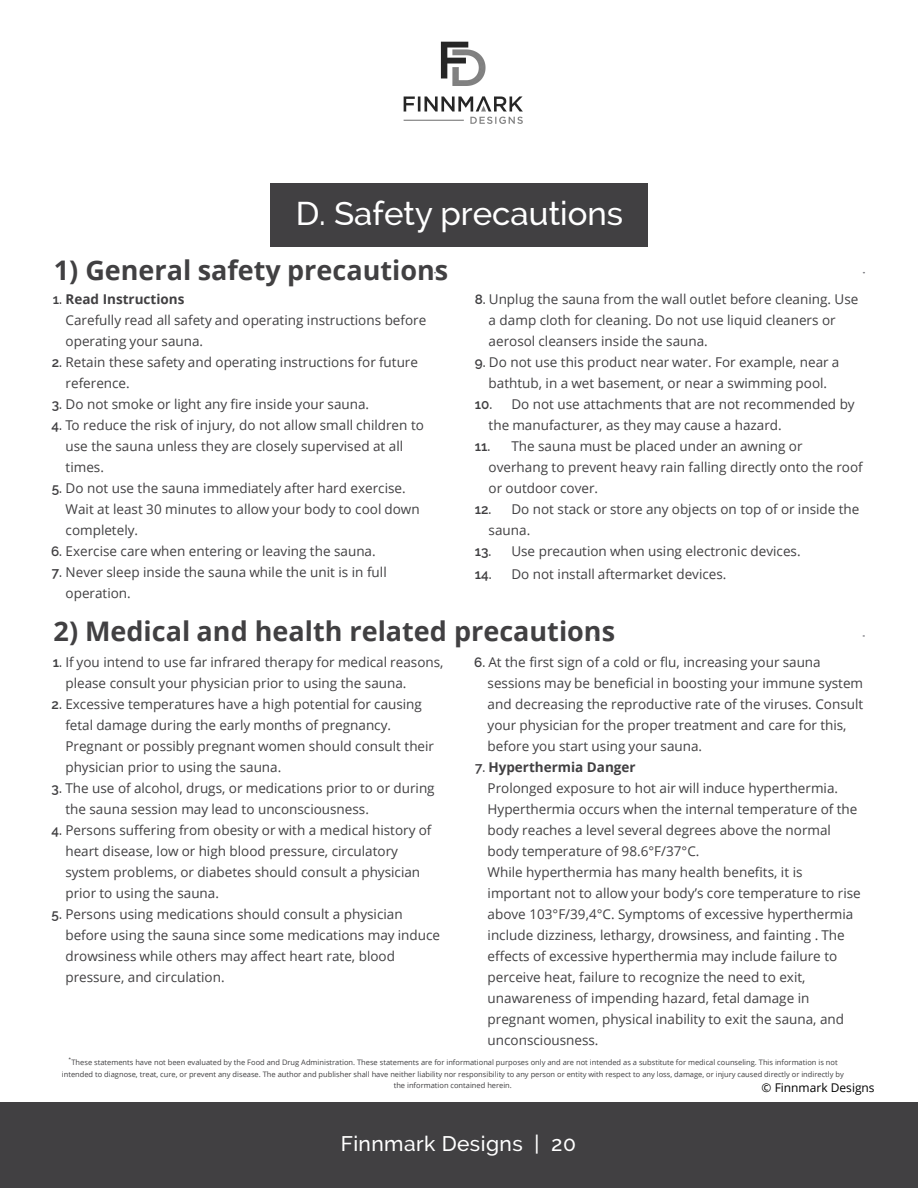
<style>
.page{position:relative;width:918px;height:1188px;background:#fff}
.page>*{position:absolute;margin:0;border:0;box-sizing:border-box;transform-origin:0 0}
.t1{font:500 33px "Raleway";color:#fff}
.t2{font:700 27px "Open Sans";color:#414042}
.t3{font:500 21px "Raleway";letter-spacing:.02em;color:#fff}
.t4{font:13.5px/21px "Open Sans";color:#414042}
.t5{font:12px "Open Sans";color:#000}
.t6{font:7.5px/12px "Open Sans";color:#414042;text-align:center}
.s1{font-family:"Raleway";font-weight:600}
.s2{font-weight:700}
.s3{font-family:"Raleway";font-size:10.5px}
</style>
<div class="page">
<div style="left:0;top:1102px;width:918px;height:86px;background:#414042"></div>
<div style="left:270px;top:184px;width:378px;height:63px;background:#414042"></div>
<img style="left:403px;top:41px;width:120px;height:83px">
<h1 class="t1" style="left:296px;top:194px;width:329px">D. Safety precautions</h1>
<h2 class="t2" style="left:54px;top:251px;width:396px">1) General safety precautions</h2>
<p class="t4" style="left:66px;top:288px;width:362px;text-indent:-13px"><span class="s1">1.</span> <span class="s2">Read Instructions<br></span>Carefully read all safety and operating instructions before operating your sauna.</p>
<p class="t4" style="left:66px;top:351px;width:354px;text-indent:-14px"><span class="s1">2.</span> Retain these safety and operating instructions for future reference.</p>
<p class="t4" style="left:52px;top:393px;width:319px"><span class="s1">3.</span> Do not smoke or light any fire inside your sauna.</p>
<p class="t4" style="left:66px;top:414px;width:360px;text-indent:-14px"><span class="s1">4.</span> To reduce the risk of injury, do not allow small children to use the sauna unless they are closely supervised at all times.</p>
<p class="t4" style="left:66px;top:477px;width:356px;text-indent:-14px"><span class="s1">5.</span> Do not use the sauna immediately after hard exercise.<br>Wait at least 30 minutes to allow your body to cool down completely.</p>
<p class="t4" style="left:51px;top:540px;width:326px"><span class="s1">6.</span> Exercise care when entering or leaving the sauna.</p>
<p class="t4" style="left:66px;top:561px;width:323px;text-indent:-14px"><span class="s1">7.</span> Never sleep inside the sauna while the unit is in full operation.</p>
<p class="t4" style="left:489px;top:288px;width:371px;text-indent:-14px"><span class="s1">8.</span> Unplug the sauna from the wall outlet before cleaning. Use a damp cloth for cleaning. Do not use liquid cleaners or aerosol cleansers inside the sauna.</p>
<p class="t4" style="left:475px;top:351px;width:366px;text-align:center"><span class="s1">9.</span> Do not use this product near water. For example, near a bathtub, in a wet basement, or near a swimming pool.</p>
<p class="t4" style="left:489px;top:393px;width:368px;text-indent:-14px"><span class="s1">10.</span> Do not use attachments that are not recommended by the manufacturer, as they may cause a hazard.</p>
<p class="t4" style="left:489px;top:435px;width:376px;text-indent:-14px"><span class="s1">11.</span> The sauna must be placed under an awning or overhang to prevent heavy rain falling directly onto the roof or outdoor cover.</p>
<p class="t4" style="left:489px;top:498px;width:372px;text-indent:-14px"><span class="s1">12.</span> Do not stack or store any objects on top of or inside the sauna.</p>
<p class="t4" style="left:475px;top:540px;width:327px"><span class="s1">13.</span> Use precaution when using electronic devices.</p>
<p class="t4" style="left:475px;top:564px;width:253px"><span class="s1">14.</span> Do not install aftermarket devices.</p>
<h2 class="t2" style="left:54px;top:612px;width:563px">2) Medical and health related precautions</h2>
<p class="t4" style="left:65px;top:651px;width:380px;text-indent:-13px"><span class="s1">1.</span> If you intend to use far infrared therapy for medical reasons, please consult your physician prior to using the sauna.</p>
<p class="t4" style="left:65px;top:693px;width:370px;text-indent:-14px"><span class="s1">2.</span> Excessive temperatures have a high potential for causing fetal damage during the early months of pregnancy.<br>Pregnant or possibly pregnant women should consult their physician prior to using the sauna.</p>
<p class="t4" style="left:65px;top:777px;width:371px;text-indent:-14px"><span class="s1">3.</span> The use of alcohol, drugs, or medications prior to or during the sauna session may lead to unconsciousness.</p>
<p class="t4" style="left:65px;top:819px;width:368px;text-indent:-14px"><span class="s1">4.</span> Persons suffering from obesity or with a medical history of heart disease, low or high blood pressure, circulatory system problems, or diabetes should consult a physician prior to using the sauna.</p>
<p class="t4" style="left:65px;top:903px;width:376px;text-indent:-14px"><span class="s1">5.</span> Persons using medications should consult a physician before using the sauna since some medications may induce drowsiness while others may affect heart rate, blood pressure, and circulation.</p>
<p class="t4" style="left:488px;top:651px;width:377px;text-indent:-13px"><span class="s1">6.</span> At the first sign of a cold or flu, increasing your sauna sessions may be beneficial in boosting your immune system and decreasing the reproductive rate of the viruses. Consult your physician for the proper treatment and care for this, before you start using your sauna.</p>
<p class="t4" style="left:488px;top:756px;width:375px;text-indent:-13px"><span class="s1">7.</span> <span class="s2">Hyperthermia Danger<br></span>Prolonged exposure to hot air will induce hyperthermia.<br>Hyperthermia occurs when the internal temperature of the body reaches a level several degrees above the normal body temperature of 98.6°F/37°C.<br>While hyperthermia has many health benefits, it is important not to allow your body’s core temperature to rise above 103°F/39,4°C. Symptoms of excessive hyperthermia include dizziness, lethargy, drowsiness, and fainting . The effects of excessive hyperthermia may include failure to perceive heat, failure to recognize the need to exit, unawareness of impending hazard, fetal damage in pregnant women, physical inability to exit the sauna, and unconsciousness.</p>
<p class="t6" style="left:62px;top:1056px;width:784px"><span class="s3">*</span>These statements have not been evaluated by the Food and Drug Administration. These statements are for informational purposes only and are not intended as a substitute for medical counseling. This information is not intended to diagnose, treat, cure, or prevent any disease. The author and publisher shall have neither liability nor responsibility to any person or entity with respect to any loss, damage, or injury caused directly or indirectly by</p>
<p class="t6" style="left:394px;top:1079px;width:120px">the information contained herein.</p>
<p class="t5" style="left:762px;top:1080px;width:115px">© Finnmark Designs</p>
<h3 class="t3" style="left:341px;top:1132px;width:237px">Finnmark Designs | 20</h3>
</div>
